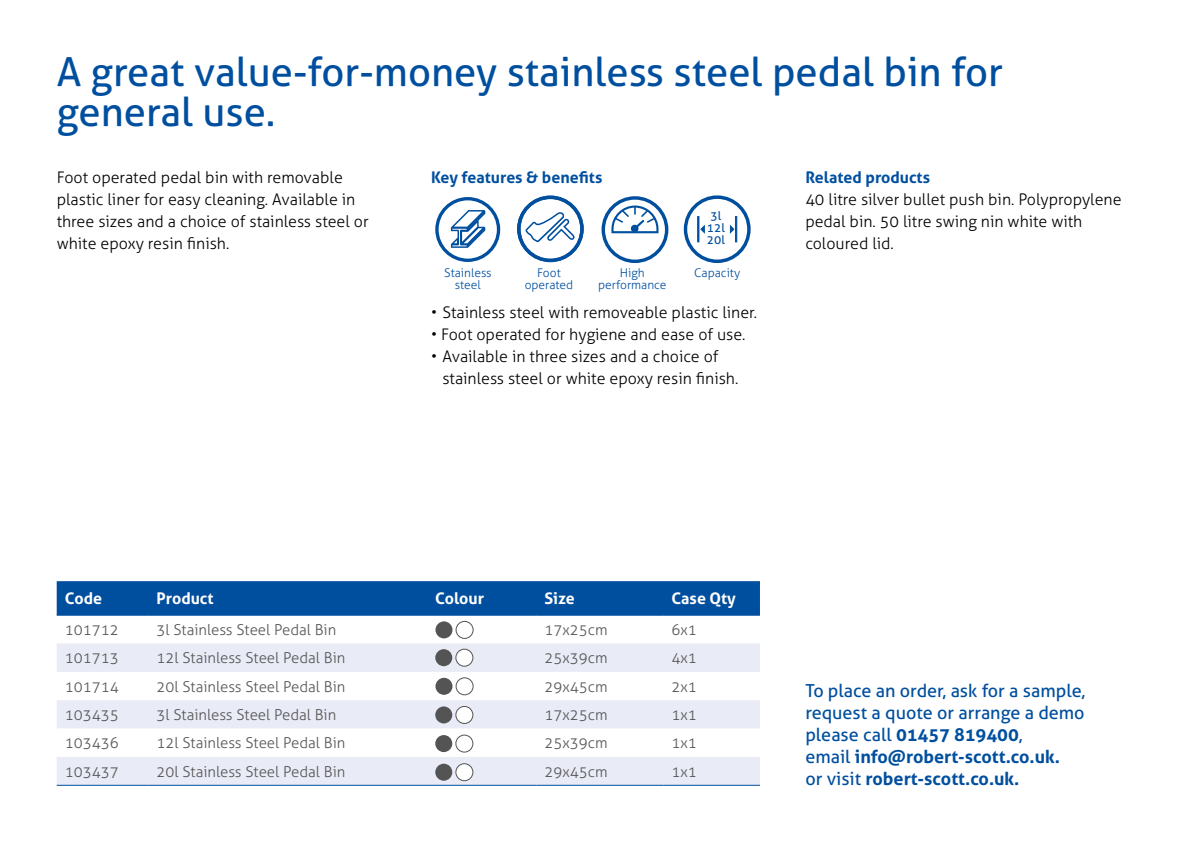
<style>
.page{position:relative;width:1191px;height:842px;background:#fff}
.page>*{position:absolute;margin:0;border:0;box-sizing:border-box;transform-origin:0 0}
.Intro{font:40px/40px "Aller";color:#004f9f}
.t1{font:18px/22px "Aller";color:#004f9f;text-align:justify}
.t2{font:700 18px/22px "Aller";color:#004f9f}
.Body_Copy{font:300 16px/22px "Aller";color:#000}
.t3{font:700 16px "Aller";color:#fff}
.Headings{font:700 16px "Aller";color:#004f9f}
.Body_Copy-2{font:700 16px "Aller";color:#004f9f}
.t4{font:300 15px "Aller";color:#575756}
.t5{font:300 12px "Aller";color:#004f9f}
.t6{font:12px "Aller";color:#004f9f}
.s1{font-weight:700}
.s2{font-weight:400}
</style>
<div class="page">
<div style="left:57px;top:581px;width:703px;height:34px;background:#004f9f"></div>
<svg style="left:57px;top:643px;width:703px;height:142px;fill:#e9ebf7"></svg>
<svg style="left:57px;top:729px;width:703px;height:28px"></svg>
<hr style="left:57px;top:615px;width:92px;height:1px;background:#004f9f">
<hr style="left:149px;top:615px;width:278px;height:1px;background:#004f9f">
<hr style="left:427px;top:615px;width:109px;height:1px;background:#004f9f">
<hr style="left:536px;top:615px;width:127px;height:1px;background:#004f9f">
<hr style="left:663px;top:615px;width:97px;height:1px;background:#004f9f">
<hr style="left:57px;top:785px;width:92px;height:1px;background:#004f9f">
<hr style="left:149px;top:785px;width:278px;height:1px;background:#004f9f">
<hr style="left:427px;top:785px;width:109px;height:1px;background:#004f9f">
<hr style="left:536px;top:785px;width:127px;height:1px;background:#004f9f">
<hr style="left:663px;top:785px;width:97px;height:1px;background:#004f9f">
<div style="left:435px;top:621px;width:17px;height:17px;background:#555454;border-radius:50%"></div>
<div style="left:456px;top:621px;width:17px;height:18px;border:1px solid #555454;border-radius:50%"></div>
<div style="left:435px;top:649px;width:17px;height:17px;background:#555454;border-radius:50%"></div>
<div style="left:456px;top:649px;width:17px;height:17px;background:#fff;border-radius:50%"></div>
<div style="left:455px;top:649px;width:18px;height:17px;border:1px solid #555454;border-radius:50%"></div>
<div style="left:435px;top:678px;width:17px;height:17px;background:#555454;border-radius:50%"></div>
<div style="left:456px;top:678px;width:17px;height:17px;background:#fff;border-radius:50%"></div>
<div style="left:456px;top:677px;width:17px;height:18px;border:1px solid #555454;border-radius:50%"></div>
<div style="left:435px;top:706px;width:17px;height:17px;background:#555454;border-radius:50%"></div>
<div style="left:456px;top:706px;width:17px;height:17px;background:#fff;border-radius:50%"></div>
<div style="left:455px;top:706px;width:18px;height:18px;border:1px solid #555454;border-radius:50%"></div>
<div style="left:435px;top:735px;width:17px;height:17px;background:#555454;border-radius:50%"></div>
<div style="left:456px;top:735px;width:17px;height:17px;background:#fff;border-radius:50%"></div>
<div style="left:455px;top:735px;width:18px;height:17px;border:1px solid #555454;border-radius:50%"></div>
<div style="left:435px;top:764px;width:17px;height:17px;background:#555454;border-radius:50%"></div>
<div style="left:456px;top:764px;width:17px;height:17px;background:#fff;border-radius:50%"></div>
<div style="left:455px;top:763px;width:18px;height:18px;border:1px solid #555454;border-radius:50%"></div>
<svg style="left:601px;top:196px;width:67px;height:67px"></svg>
<svg style="left:517px;top:196px;width:66px;height:66px"></svg>
<svg style="left:435px;top:197px;width:65px;height:65px"></svg>
<svg style="left:684px;top:195px;width:66px;height:68px"></svg>
<p class="Intro" style="left:57px;top:52px;width:947px">A great value-for-money stainless steel pedal bin for general use.</p>
<p class="Body_Copy" style="left:57px;top:167px;width:313px">Foot operated pedal bin with removable plastic liner for easy cleaning. Available in three sizes and a choice of stainless steel or white epoxy resin finish.</p>
<p class="Headings" style="left:431px;top:168px;width:173px">Key features &amp; benefits</p>
<p class="t5" style="left:444px;top:265px;width:49px">Stainless</p>
<p class="t5" style="left:455px;top:277px;width:28px">steel</p>
<p class="t5" style="left:537px;top:266px;width:25px">Foot</p>
<p class="t5" style="left:525px;top:278px;width:50px">operated</p>
<p class="t5" style="left:620px;top:265px;width:26px">High</p>
<p class="t5" style="left:598px;top:277px;width:70px">performance</p>
<p class="t6" style="left:710px;top:208px;width:12px">3l</p>
<p class="t6" style="left:707px;top:220px;width:19px">12l</p>
<p class="t6" style="left:707px;top:232px;width:19px">20l</p>
<p class="t5" style="left:694px;top:265px;width:47px">Capacity</p>
<p class="Body_Copy" style="left:431px;top:301px;width:327px">• Stainless steel with removeable plastic liner.</p>
<p class="Body_Copy" style="left:431px;top:323px;width:316px">• Foot operated for hygiene and ease of use.</p>
<p class="Body_Copy" style="left:442px;top:345px;width:297px;text-indent:-11px">• Available in three sizes and a choice of stainless steel or white epoxy resin finish.</p>
<p class="Body_Copy-2" style="left:805px;top:168px;width:126px">Related products</p>
<p class="Body_Copy" style="left:805px;top:189px;width:318px">40 litre silver bullet push bin. Polypropylene pedal bin. 50 litre swing nin white with coloured lid.</p>
<p class="t3" style="left:65px;top:588px;width:39px">Code</p>
<p class="t3" style="left:157px;top:588px;width:59px">Product</p>
<p class="t3" style="left:435px;top:588px;width:51px">Colour</p>
<p class="t3" style="left:544px;top:588px;width:32px">Size</p>
<p class="t3" style="left:671px;top:588px;width:66px">Case Qty</p>
<p class="t4" style="left:65px;top:620px;width:55px">101712</p>
<p class="t4" style="left:157px;top:620px;width:181px">3l Stainless Steel Pedal Bin</p>
<p class="t4" style="left:544px;top:620px;width:65px">17x25cm</p>
<p class="t4" style="left:671px;top:620px;width:27px">6x1</p>
<p class="t4" style="left:65px;top:649px;width:55px">101713</p>
<p class="t4" style="left:157px;top:649px;width:190px">12l Stainless Steel Pedal Bin</p>
<p class="t4" style="left:544px;top:649px;width:65px">25x39cm</p>
<p class="t4" style="left:671px;top:649px;width:27px">4x1</p>
<p class="t4" style="left:65px;top:677px;width:55px">101714</p>
<p class="t4" style="left:157px;top:677px;width:190px">20l Stainless Steel Pedal Bin</p>
<p class="t4" style="left:544px;top:677px;width:65px">29x45cm</p>
<p class="t4" style="left:671px;top:677px;width:27px">2x1</p>
<p class="t4" style="left:65px;top:706px;width:55px">103435</p>
<p class="t4" style="left:157px;top:706px;width:181px">3l Stainless Steel Pedal Bin</p>
<p class="t4" style="left:544px;top:706px;width:65px">17x25cm</p>
<p class="t4" style="left:671px;top:706px;width:27px">1x1</p>
<p class="t4" style="left:65px;top:734px;width:55px">103436</p>
<p class="t4" style="left:157px;top:734px;width:190px">12l Stainless Steel Pedal Bin</p>
<p class="t4" style="left:544px;top:734px;width:65px">25x39cm</p>
<p class="t4" style="left:671px;top:734px;width:27px">1x1</p>
<p class="t4" style="left:65px;top:762px;width:55px">103437</p>
<p class="t4" style="left:157px;top:762px;width:190px">20l Stainless Steel Pedal Bin</p>
<p class="t4" style="left:544px;top:762px;width:65px">29x45cm</p>
<p class="t4" style="left:671px;top:762px;width:27px">1x1</p>
<p class="t1" style="left:805px;top:680px;width:282px">To place an order, ask for a sample, request a quote or arrange a demo please call <span class="s1">01457 819400</span>,</p>
<p class="t2" style="left:805px;top:746px;width:256px"><span class="s2">email</span> info@robert-scott.co.uk. <span class="s2">or visit</span> robert-scott.co.uk.</p>
</div>
